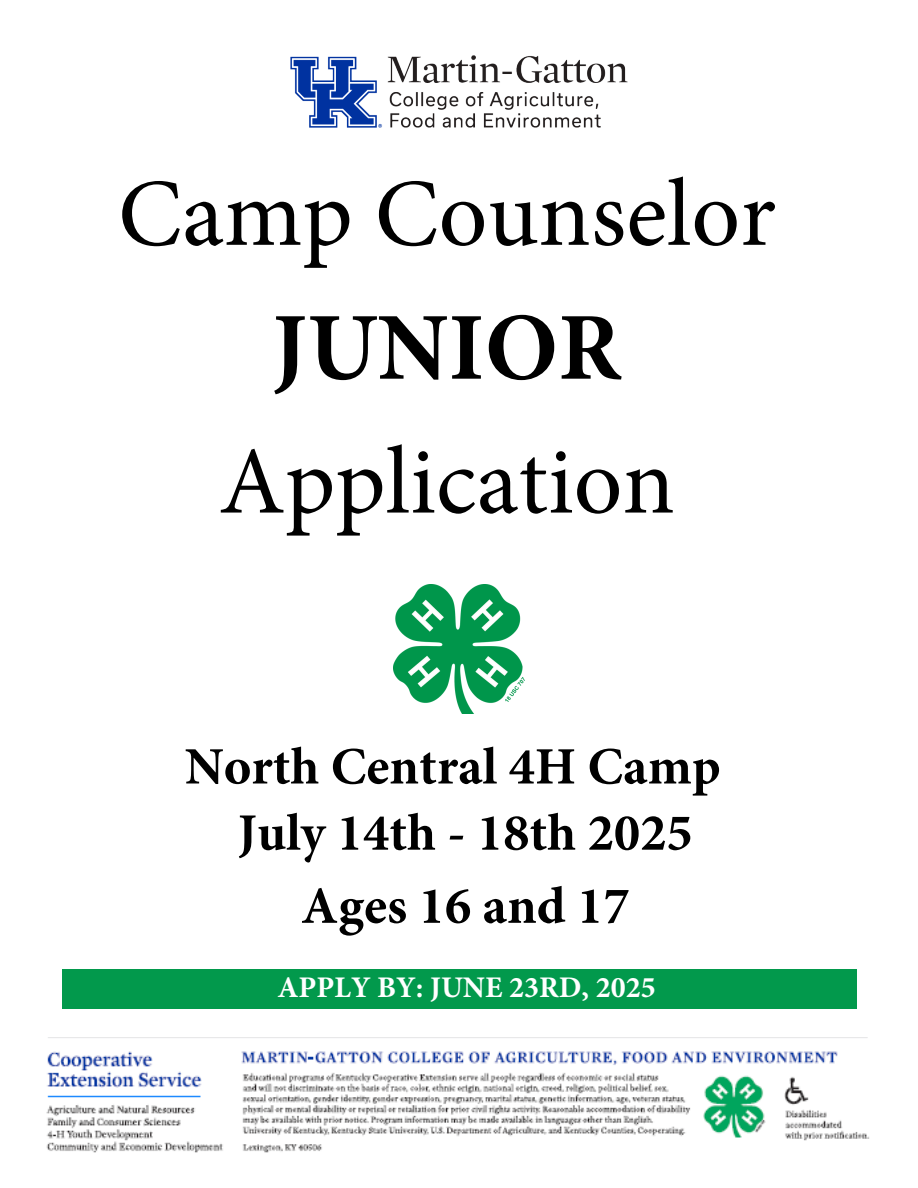
<style>
.page{position:relative;width:918px;height:1188px;background:#fff}
.page>*{position:absolute;margin:0;border:0;box-sizing:border-box;transform-origin:0 0}
.t1{font:96px/133.8px "Minion Pro";color:#000;text-align:center}
.t2{font:700 52.65px/66.2px "Minion Pro";color:#000;text-align:center}
.t3{font:700 30px "Minion Pro";color:#fff}
.s1{font-weight:700}
</style>
<div class="page">
<img style="left:46px;top:1051px;width:824px;height:102px">
<img style="left:394px;top:584px;width:130px;height:130px">
<img style="left:290px;top:55px;width:338px;height:73px">
<div style="left:62px;top:969px;width:794px;height:40px;background:#02994c"></div>
<p class="t1" style="left:118px;top:148px;width:659px">Camp Counselor<br><span class="s1">JUNIOR<br></span>Application</p>
<h1 class="t2" style="left:185px;top:733px;width:537px">North Central 4H Camp<br>July 14th - 18th 2025</h1>
<h1 class="t2" style="left:301px;top:872px;width:330px">Ages 16 and 17</h1>
<p class="t3" style="left:277px;top:967px;width:380px">APPLY BY: JUNE 23RD, 2025</p>
</div>
